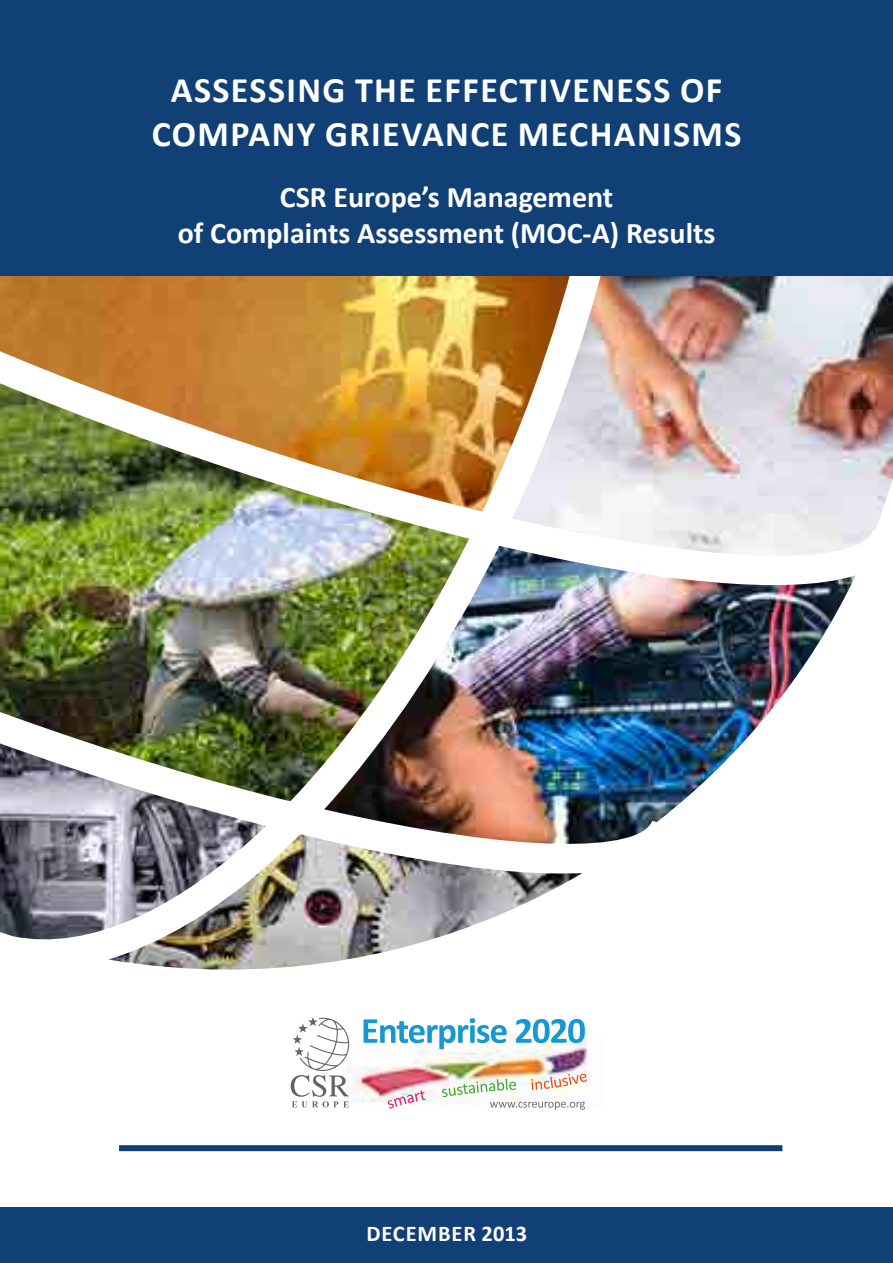
<style>
.page{position:relative;width:893px;height:1263px;background:#fff}
.page>*{position:absolute;margin:0;border:0;box-sizing:border-box;transform-origin:0 0}
.t1{font:700 36px/43.2px "Calibri";letter-spacing:.04em;color:#fff;text-align:center}
.t2{font:700 30px/36px "Calibri";color:#fff;text-align:center}
.t3{font:700 22.5px "Calibri";letter-spacing:.04em;color:#fff}
</style>
<div class="page">
<div style="left:119px;top:1145px;width:663px;height:6px;background:#114077"></div>
<img style="left:0;top:275px;width:893px;height:695px">
<div style="left:0;top:0;width:893px;height:275px;background:#114077"></div>
<div style="left:0;top:1208px;width:893px;height:55px;background:#114077"></div>
<img style="left:345px;top:1034px;width:243px;height:74px">
<svg style="left:363px;top:1018px;width:144px;height:31px"></svg>
<svg style="left:516px;top:1019px;width:69px;height:24px"></svg>
<svg style="left:388px;top:1090px;width:38px;height:18px"></svg>
<svg style="left:442px;top:1074px;width:145px;height:36px"></svg>
<svg style="left:291px;top:1017px;width:58px;height:90px"></svg>
<p class="t1" style="left:152px;top:67px;width:591px">ASSESSING THE EFFECTIVENESS OF<br>COMPANY GRIEVANCE MECHANISMS</p>
<p class="t2" style="left:178px;top:178px;width:539px">CSR Europe’s Management<br>of Complaints Assessment (MOC-A) Results</p>
<p class="t3" style="left:366px;top:1220px;width:162px">DECEMBER 2013</p>
</div>
